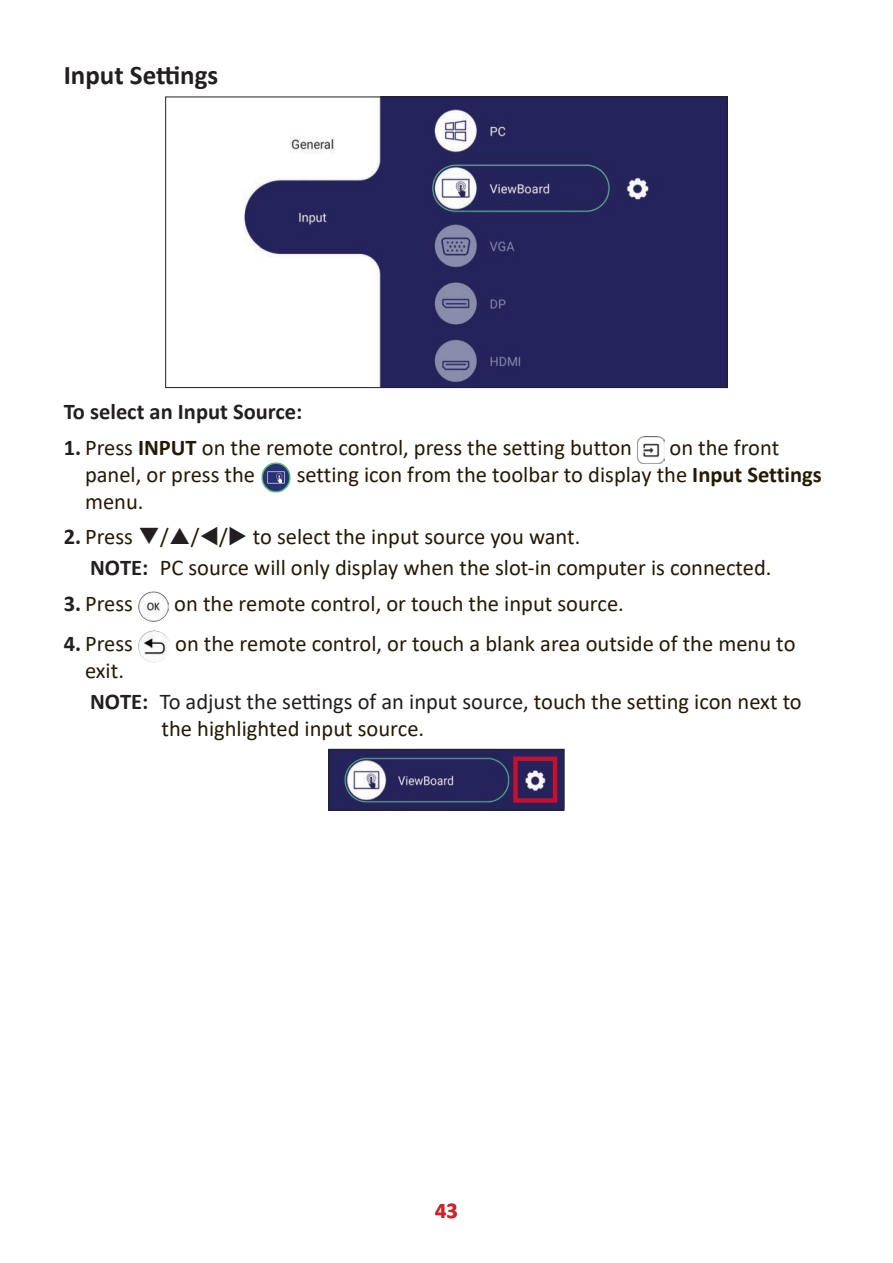
<style>
.page{position:relative;width:893px;height:1263px;background:#fff}
.page>*{position:absolute;margin:0;border:0;box-sizing:border-box;transform-origin:0 0}
.t1{font:700 27px "Calibri";color:#231f20}
.t2{font:22.5px/31.2px "Calibri";color:#251a05}
.t3{font:22.5px/31.2px "Calibri";color:#231f20}
.t4{font:700 22.5px "Calibri";color:#231f20}
.t5{font:700 22.5px "Calibri";color:#d1232a}
.s1{font-weight:700;color:#231f20}
.s2{font-weight:700}
.s3{color:#231f20}
.s4{color:#251a05}
</style>
<div class="page">
<img style="left:244px;top:99px;width:482px;height:287px">
<div style="left:165px;top:97px;width:563px;height:291px;border:1px solid #231f20"></div>
<img style="left:637px;top:436px;width:27px;height:27px">
<img style="left:261px;top:463px;width:30px;height:29px">
<img style="left:138px;top:591px;width:30px;height:31px">
<img style="left:138px;top:630px;width:32px;height:32px;border-radius:16px">
<img style="left:330px;top:751px;width:232px;height:57px">
<div style="left:328px;top:749px;width:236px;height:61px;border:1px solid #231f20"></div>
<div style="left:513px;top:756px;width:44px;height:47px;border:4px solid #c3102f"></div>
<p class="t1" style="left:64px;top:56px;width:156px">Input Settings</p>
<p class="t4" style="left:64px;top:396px;width:240px">To select an Input Source:</p>
<p class="t2" style="left:64px;top:431px;width:570px"><span class="s1">1.</span> Press <span class="s2">INPUT</span> on the remote control, press the setting button</p>
<p class="t2" style="left:669px;top:431px;width:111px">on the front</p>
<p class="t2" style="left:85px;top:458px;width:172px">panel, or press the</p>
<p class="t2" style="left:297px;top:458px;width:527px">setting icon from the toolbar to display the <span class="s2">Input Settings</span></p>
<p class="t2" style="left:85px;top:485px;width:60px">menu.</p>
<p class="t2" style="left:90px;top:520px;width:683px;text-indent:-26px"><span class="s1">2.</span> Press <span class="s3">❑</span>/ /<span class="s3">▼</span>/<span class="s3">◆</span> to select the input source you want.<br><span class="s1">NOTE:</span> PC source will only display when the slot-in computer is connected.</p>
<p class="t2" style="left:64px;top:587px;width:71px"><span class="s1">3.</span> Press</p>
<p class="t2" style="left:174px;top:587px;width:451px">on the remote control, or touch the input source.</p>
<p class="t2" style="left:64px;top:627px;width:71px"><span class="s1">4.</span> Press</p>
<p class="t2" style="left:175px;top:627px;width:622px">on the remote control, or touch a blank area outside of the menu to</p>
<p class="t3" style="left:85px;top:654px;width:718px"><span class="s4">exit.<br></span><span class="s2">NOTE:</span> To adjust the settings of an input source, <span class="s4">touch the setting icon next to</span></p>
<p class="t2" style="left:162px;top:712px;width:264px">the highlighted input source.</p>
<p class="t5" style="left:435px;top:1194px;width:24px">43</p>
</div>
